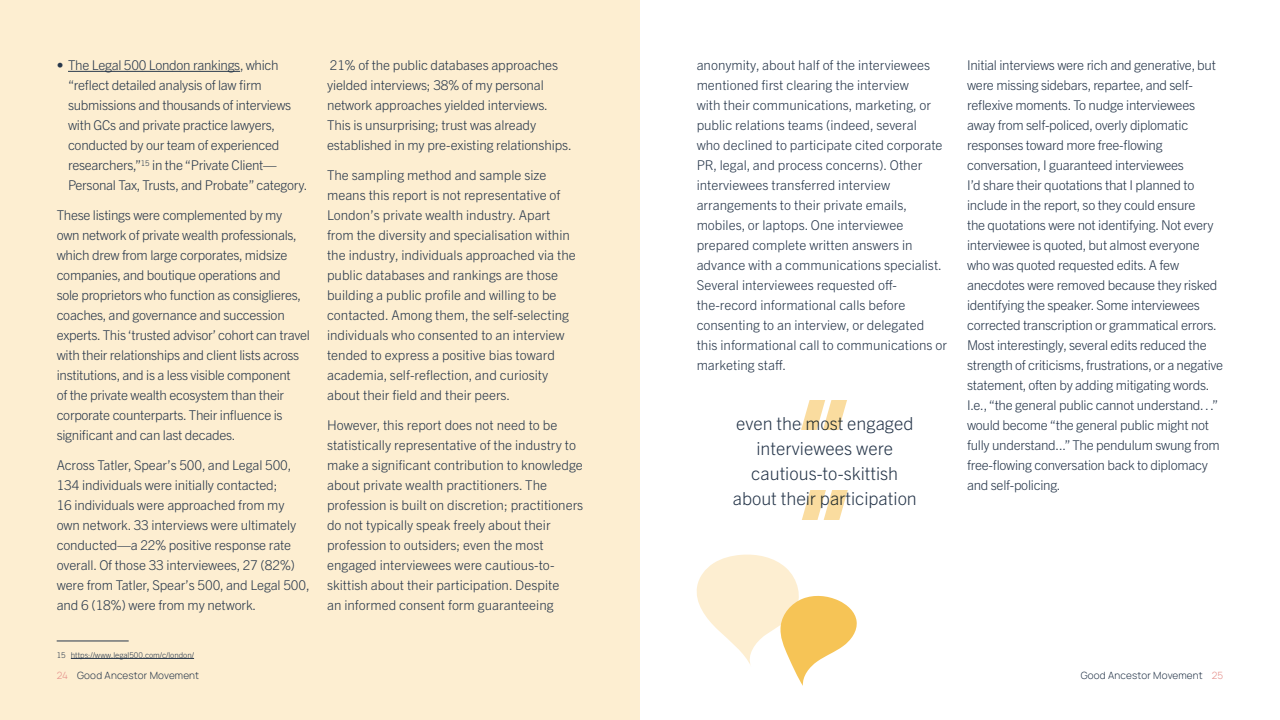
<style>
.page{position:relative;width:1280px;height:720px;background:#fff}
.page>*{position:absolute;margin:0;border:0;box-sizing:border-box;transform-origin:0 0}
.t1{font:300 18px/25px "Trade Gothic Next LT Pro";color:#27374b;text-align:center}
.t2{font:300 13.5px/20px "Trade Gothic Next LT Pro";letter-spacing:-.01em;color:#27374b}
.t3{font:300 10px "Manrope";letter-spacing:.02em;color:#27374b}
.t4{font:300 8px "Trade Gothic Next LT Pro";color:#27374b}
.s1{color:#e5908b}
</style>
<div class="page">
<div style="left:0;top:0;width:640px;height:720px;background:#fdeed1"></div>
<hr style="left:68px;top:71px;width:172px;height:1px;background:#27374b">
<hr style="left:57px;top:641px;width:72px;height:1px;background:#27374b">
<hr style="left:71px;top:658px;width:123px;height:1px;background:#27374b">
<svg style="left:696px;top:554px;width:161px;height:132px"></svg>
<svg style="left:801px;top:400px;width:46px;height:30px"></svg>
<svg style="left:802px;top:490px;width:46px;height:30px"></svg>
<p class="t2" style="left:68px;top:54px;width:241px;text-indent:-11px">• The Legal 500 London rankings, which “reflect detailed analysis of law firm submissions and thousands of interviews with GCs and private practice lawyers, conducted by our team of experienced researchers,”<sup>15</sup> in the “Private Client— Personal Tax, Trusts, and Probate” category.</p>
<p class="t2" style="left:57px;top:204px;width:255px">These listings were complemented by my<br>own network of private wealth professionals, which drew from large corporates, midsize companies, and boutique operations and<br>sole proprietors who function as consiglieres, coaches, and governance and succession experts. This ‘trusted advisor’ cohort can travel with their relationships and client lists across institutions, and is a less visible component<br>of the private wealth ecosystem than their corporate counterparts. Their influence is significant and can last decades.</p>
<p class="t2" style="left:57px;top:454px;width:255px">Across Tatler, Spear’s 500, and Legal 500, 134 individuals were initially contacted;<br>16 individuals were approached from my own network. 33 interviews were ultimately conducted—a 22% positive response rate overall. Of those 33 interviewees, 27 (82%) were from Tatler, Spear’s 500, and Legal 500, and 6 (18%) were from my network.</p>
<p class="t4" style="left:57px;top:649px;width:139px">15 https://www.legal500.com/c/london/</p>
<p class="t2" style="left:327px;top:54px;width:246px">21% of the public databases approaches yielded interviews; 38% of my personal network approaches yielded interviews.<br>This is unsurprising; trust was already established in my pre-existing relationships.</p>
<p class="t2" style="left:327px;top:164px;width:250px">The sampling method and sample size means this report is not representative of London’s private wealth industry. Apart from the diversity and specialisation within the industry, individuals approached via the public databases and rankings are those building a public profile and willing to be contacted. Among them, the self-selecting individuals who consented to an interview tended to express a positive bias toward academia, self-reflection, and curiosity about their field and their peers.</p>
<p class="t2" style="left:327px;top:414px;width:258px">However, this report does not need to be statistically representative of the industry to make a significant contribution to knowledge about private wealth practitioners. The profession is built on discretion; practitioners do not typically speak freely about their profession to outsiders; even the most engaged interviewees were cautious-to&shy;skittish about their participation. Despite<br>an informed consent form guaranteeing</p>
<p class="t2" style="left:697px;top:54px;width:252px">anonymity, about half of the interviewees mentioned first clearing the interview<br>with their communications, marketing, or public relations teams (indeed, several<br>who declined to participate cited corporate PR, legal, and process concerns). Other interviewees transferred interview arrangements to their private emails, mobiles, or laptops. One interviewee prepared complete written answers in advance with a communications specialist.<br>Several interviewees requested off&shy;the-record informational calls before consenting to an interview, or delegated this informational call to communications or marketing staff.</p>
<h1 class="t1" style="left:733px;top:410px;width:186px">even the most engaged interviewees were cautious-to-skittish about their participation</h1>
<p class="t2" style="left:967px;top:54px;width:258px">Initial interviews were rich and generative, but were missing sidebars, repartee, and self&shy;reflexive moments. To nudge interviewees away from self-policed, overly diplomatic responses toward more free-flowing conversation, I guaranteed interviewees<br>I’d share their quotations that I planned to include in the report, so they could ensure<br>the quotations were not identifying. Not every interviewee is quoted, but almost everyone who was quoted requested edits. A few anecdotes were removed because they risked identifying the speaker. Some interviewees corrected transcription or grammatical errors.<br>Most interestingly, several edits reduced the strength of criticisms, frustrations, or a negative statement, often by adding mitigating words.<br>I.e., “the general public cannot understand…” would become “the general public might not fully understand...” The pendulum swung from free-flowing conversation back to diplomacy and self-policing.</p>
<p class="t3" style="left:57px;top:668px;width:144px"><span class="s1">24</span> Good Ancestor Movement</p>
<p class="t3" style="left:1081px;top:668px;width:144px">Good Ancestor Movement <span class="s1">25</span></p>
</div>
